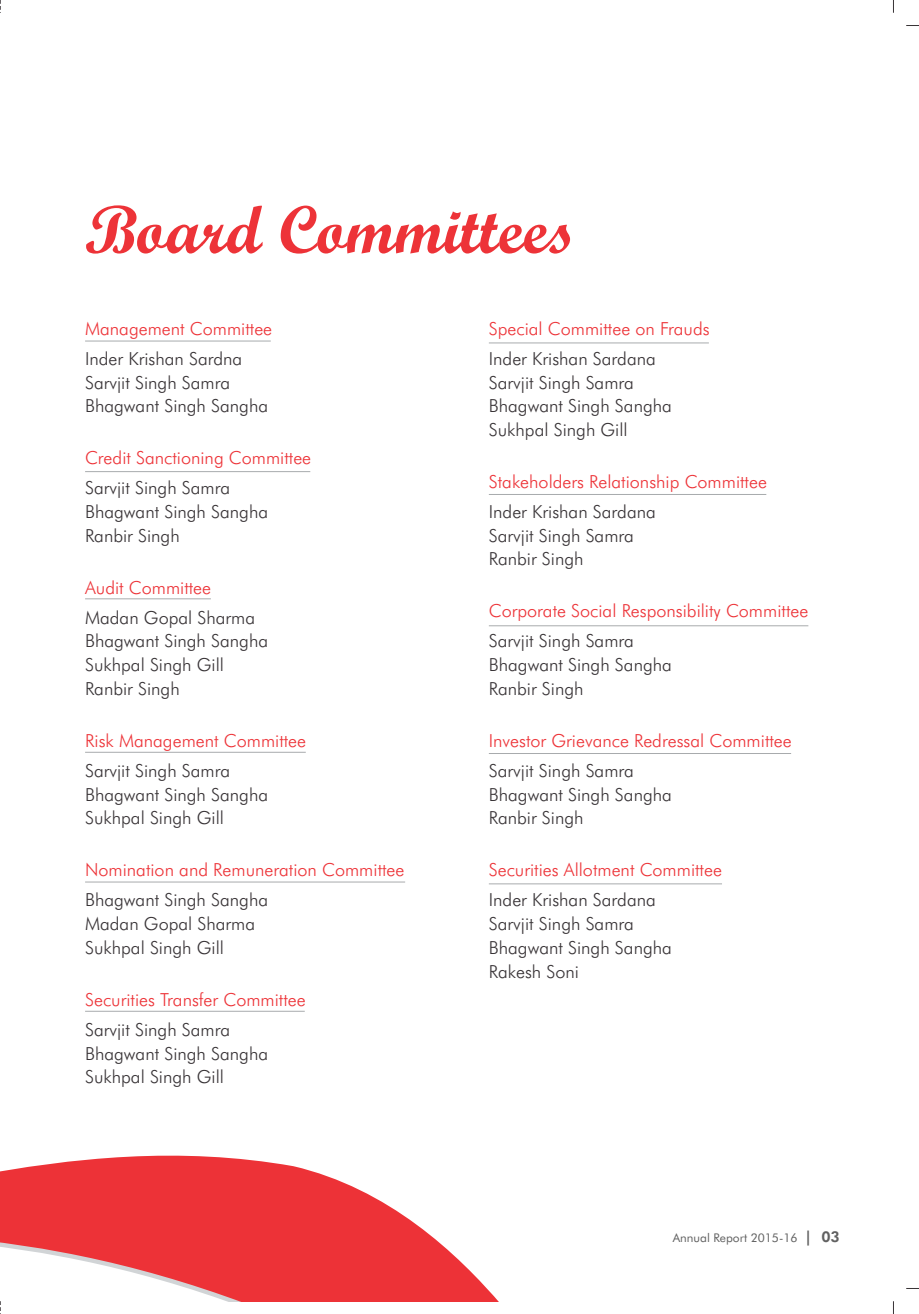
<style>
.page{position:relative;width:919px;height:1314px;background:#fff}
.page>*{position:absolute;margin:0;border:0;box-sizing:border-box;transform-origin:0 0}
.t1{font:67.8px "Script MT Bold";color:#ed3338}
.t2{font:300 18px/23.7px "Futura BT";color:#383336}
.t3{font:300 18px "Futura BT";color:#ed3338}
.t4{font:12px "Futura BT";color:#616161}
.s1{font-weight:800;font-size:15px}
</style>
<div class="page">
<svg style="left:0;top:1155px;width:498px;height:146px"></svg>
<hr style="left:85px;top:341px;width:186px;height:1px;background:#a8abad">
<hr style="left:85px;top:471px;width:225px;height:1px;background:#a8abad">
<hr style="left:85px;top:598px;width:126px;height:1px;background:#a8abad">
<hr style="left:85px;top:752px;width:221px;height:1px;background:#a8abad">
<hr style="left:85px;top:882px;width:320px;height:1px;background:#a8abad">
<hr style="left:85px;top:1011px;width:220px;height:1px;background:#a8abad">
<hr style="left:489px;top:343px;width:219px;height:1px;background:#a8abad">
<hr style="left:489px;top:494px;width:277px;height:1px;background:#a8abad">
<hr style="left:489px;top:625px;width:319px;height:1px;background:#a8abad">
<hr style="left:489px;top:753px;width:302px;height:1px;background:#a8abad">
<hr style="left:489px;top:883px;width:233px;height:1px;background:#a8abad">
<svg style="left:893px;top:0;width:1px;height:13px"></svg>
<svg style="left:906px;top:25px;width:12px;height:1px"></svg>
<svg style="left:893px;top:1301px;width:1px;height:13px"></svg>
<svg style="left:906px;top:1288px;width:12px;height:1px"></svg>
<h1 class="t1" style="left:85px;top:206px;width:492px">Board Committees</h1>
<p class="t3" style="left:85px;top:321px;width:189px">Management Committee</p>
<p class="t2" style="left:85px;top:348px;width:184px">Inder Krishan Sardna<br>Sarvjit Singh Samra<br>Bhagwant Singh Sangha</p>
<p class="t3" style="left:85px;top:450px;width:228px">Credit Sanctioning Committee</p>
<p class="t2" style="left:85px;top:478px;width:184px">Sarvjit Singh Samra<br>Bhagwant Singh Sangha<br>Ranbir Singh</p>
<p class="t3" style="left:85px;top:580px;width:128px">Audit Committee</p>
<p class="t2" style="left:85px;top:607px;width:184px">Madan Gopal Sharma<br>Bhagwant Singh Sangha<br>Sukhpal Singh Gill<br>Ranbir Singh</p>
<p class="t3" style="left:85px;top:733px;width:222px">Risk Management Committee</p>
<p class="t2" style="left:85px;top:760px;width:184px">Sarvjit Singh Samra<br>Bhagwant Singh Sangha<br>Sukhpal Singh Gill</p>
<p class="t3" style="left:85px;top:862px;width:321px">Nomination and Remuneration Committee</p>
<p class="t2" style="left:85px;top:890px;width:184px">Bhagwant Singh Sangha<br>Madan Gopal Sharma<br>Sukhpal Singh Gill</p>
<p class="t3" style="left:85px;top:992px;width:222px">Securities Transfer Committee</p>
<p class="t2" style="left:85px;top:1019px;width:184px">Sarvjit Singh Samra<br>Bhagwant Singh Sangha<br>Sukhpal Singh Gill</p>
<p class="t3" style="left:489px;top:321px;width:222px">Special Committee on Frauds</p>
<p class="t2" style="left:489px;top:348px;width:184px">Inder Krishan Sardana<br>Sarvjit Singh Samra<br>Bhagwant Singh Sangha<br>Sukhpal Singh Gill</p>
<p class="t3" style="left:489px;top:474px;width:279px">Stakeholders Relationship Committee</p>
<p class="t2" style="left:489px;top:501px;width:168px">Inder Krishan Sardana<br>Sarvjit Singh Samra<br>Ranbir Singh</p>
<p class="t3" style="left:489px;top:603px;width:321px">Corporate Social Responsibility Committee</p>
<p class="t2" style="left:489px;top:631px;width:184px">Sarvjit Singh Samra<br>Bhagwant Singh Sangha<br>Ranbir Singh</p>
<p class="t3" style="left:489px;top:733px;width:304px">Investor Grievance Redressal Committee</p>
<p class="t2" style="left:489px;top:760px;width:184px">Sarvjit Singh Samra<br>Bhagwant Singh Sangha<br>Ranbir Singh</p>
<p class="t3" style="left:489px;top:862px;width:235px">Securities Allotment Committee</p>
<p class="t2" style="left:489px;top:890px;width:184px">Inder Krishan Sardana<br>Sarvjit Singh Samra<br>Bhagwant Singh Sangha<br>Rakesh Soni</p>
<p class="t4" style="left:672px;top:1233px;width:168px">Annual Report 2015-16 <span class="s1">| 03</span></p>
</div>
